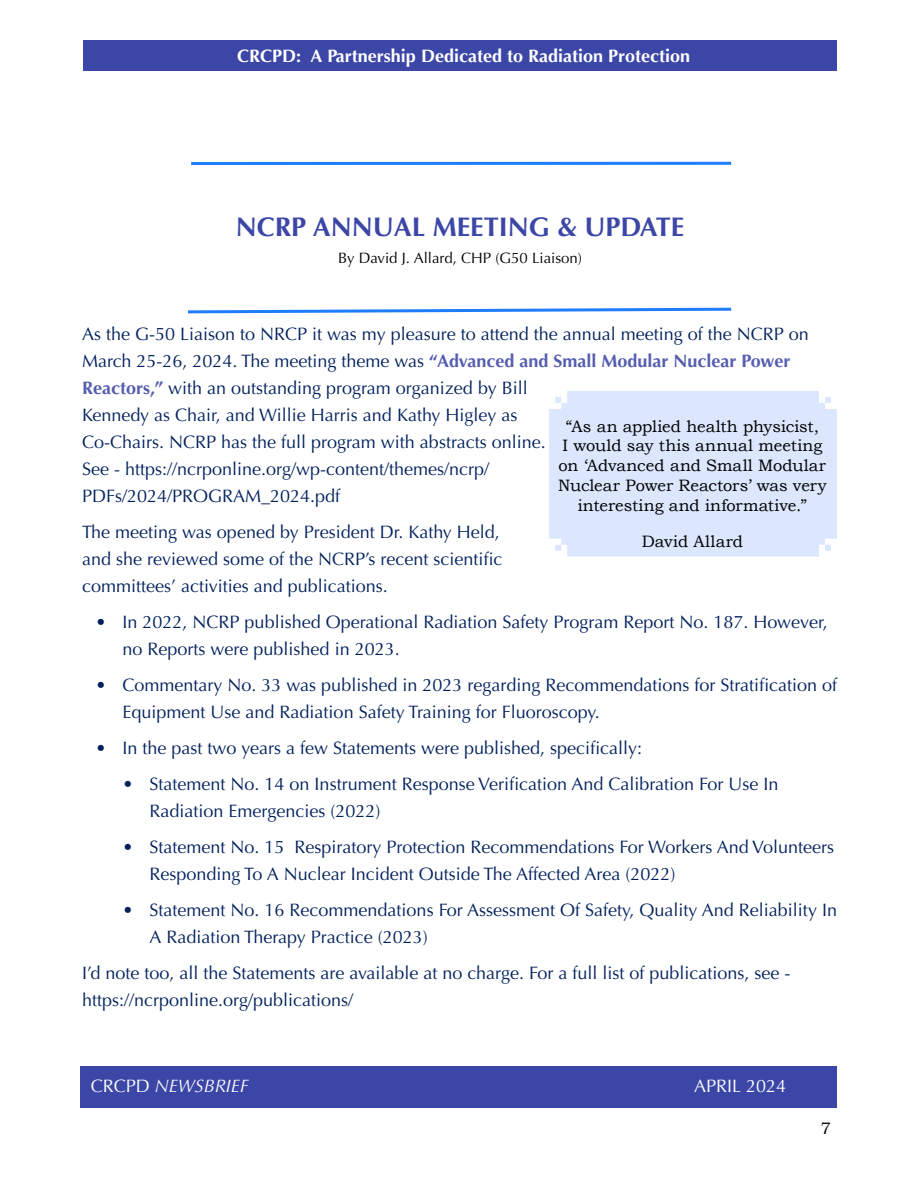
<style>
.page{position:relative;width:918px;height:1188px;background:#fff}
.page>*{position:absolute;margin:0;border:0;box-sizing:border-box;transform-origin:0 0}
.Council_Heading{font:700 27px "Optima";color:#3c46a7}
.Body_Text_Optima_Pantone{font:18px/27px "Optima";color:#00205c}
.t1{font:700 18px "Optima";color:#fff}
.t2{font:italic 18px "Optima";color:#fff}
.t3{font:18px "Optima";color:#fff}
.Article_Heading{font:16.5px/19.8px "Bookman Old Style";color:#000;text-align:center}
.Council_Heading-2{font:15px "Optima";color:#000}
.s1{font-weight:700;color:#555db0}
.s2{font-style:normal}
</style>
<div class="page">
<div style="left:80px;top:1066px;width:757px;height:42px;background:#3c46a7"></div>
<div style="left:83px;top:40px;width:754px;height:30px;background:#3c46a7"></div>
<hr style="left:191px;top:162px;width:540px;height:3px;background:#1e7dfc">
<svg style="left:187px;top:307px;width:545px;height:7px"></svg>
<div style="left:549px;top:391px;width:288px;height:166px;background:#dce7fe"></div>
<p class="t1" style="left:237px;top:45px;width:454px">CRCPD: A Partnership Dedicated to Radiation Protection</p>
<p class="Council_Heading" style="left:236px;top:211px;width:450px">NCRP ANNUAL MEETING &amp; UPDATE</p>
<p class="Council_Heading-2" style="left:338px;top:249px;width:246px">By David J. Allard, CHP (G50 Liaison)</p>
<p class="Body_Text_Optima_Pantone" style="left:82px;top:321px;width:728px">As the G-50 Liaison to NRCP it was my pleasure to attend the annual meeting of the NCRP on March 25-26, 2024. The meeting theme was <span class="s1">“Advanced and Small Modular Nuclear Power Reactors,”</span> with an outstanding program organized by Bill<br>Kennedy as Chair, and Willie Harris and Kathy Higley as<br>Co-Chairs. NCRP has the full program with abstracts online.<br>See - https://ncrponline.org/wp-content/themes/ncrp/<br>PDFs/2024/PROGRAM_2024.pdf</p>
<p class="Body_Text_Optima_Pantone" style="left:82px;top:519px;width:422px">The meeting was opened by President Dr. Kathy Held, and she reviewed some of the NCRP’s recent scientific committees’ activities and publications.</p>
<p class="Body_Text_Optima_Pantone" style="left:123px;top:609px;width:707px;text-indent:-27px">• In 2022, NCRP published Operational Radiation Safety Program Report No. 187. However, no Reports were published in 2023.</p>
<p class="Body_Text_Optima_Pantone" style="left:123px;top:672px;width:716px;text-indent:-27px">• Commentary No. 33 was published in 2023 regarding Recommendations for Stratification of<br>Equipment Use and Radiation Safety Training for Fluoroscopy.</p>
<p class="Body_Text_Optima_Pantone" style="left:96px;top:735px;width:548px">• In the past two years a few Statements were published, specifically:</p>
<p class="Body_Text_Optima_Pantone" style="left:150px;top:771px;width:630px;text-indent:-27px">• Statement No. 14 on Instrument Response Verification And Calibration For Use In<br>Radiation Emergencies (2022)</p>
<p class="Body_Text_Optima_Pantone" style="left:150px;top:834px;width:686px;text-indent:-27px">• Statement No. 15 Respiratory Protection Recommendations For Workers And Volunteers<br>Responding To A Nuclear Incident Outside The Affected Area (2022)</p>
<p class="Body_Text_Optima_Pantone" style="left:150px;top:897px;width:689px;text-indent:-27px">• Statement No. 16 Recommendations For Assessment Of Safety, Quality And Reliability In<br>A Radiation Therapy Practice (2023)</p>
<p class="Body_Text_Optima_Pantone" style="left:82px;top:960px;width:710px">I’d note too, all the Statements are available at no charge. For a full list of publications, see - https://ncrponline.org/publications/</p>
<p class="Article_Heading" style="left:558px;top:416px;width:270px">“As an applied health physicist,<br>I would say this annual meeting on ‘Advanced and Small Modular<br>Nuclear Power Reactors’ was very interesting and informative.”</p>
<p class="Article_Heading" style="left:642px;top:531px;width:103px">David Allard</p>
<p class="t2" style="left:91px;top:1076px;width:160px"><span class="s2">CRCPD</span> NEWSBRIEF</p>
<p class="t3" style="left:694px;top:1076px;width:94px">APRIL 2024</p>
<p class="Article_Heading" style="left:821px;top:1119px;width:12px">7</p>
</div>
